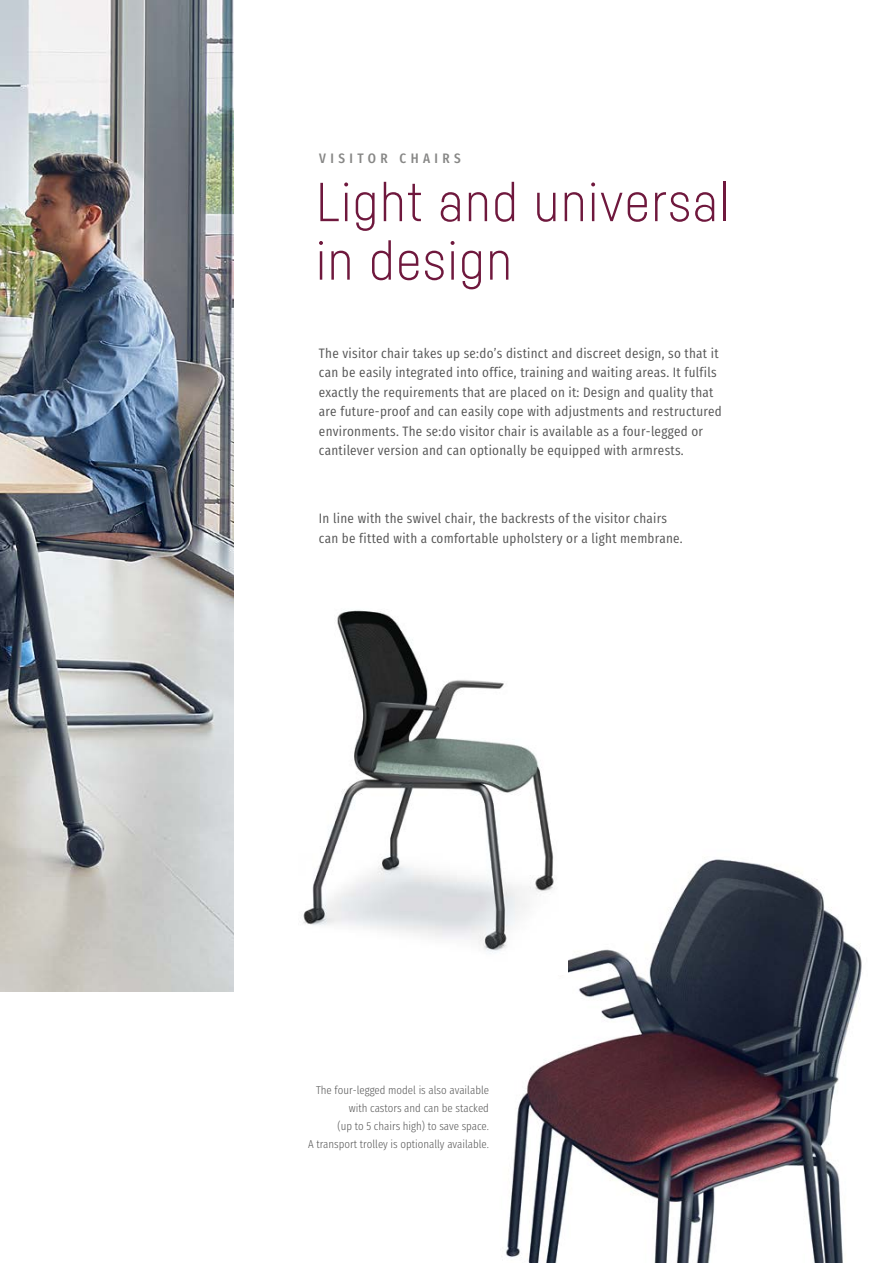
<style>
.page{position:relative;width:893px;height:1263px;background:#fff}
.page>*{position:absolute;margin:0;border:0;box-sizing:border-box;transform-origin:0 0}
.t1{font:300 54px/58.5px "Sedus Sans";letter-spacing:.025em;color:#6f183d}
.t2{font:13.5px/19.5px "Sedus Text Condensed";letter-spacing:.02em;color:#565656}
.t3{font:700 13.5px "Sedus Text Condensed";letter-spacing:.33em;color:#878786}
.t4{font:300 11.25px/18px "Sedus Text Condensed";color:#565656;text-align:right}
</style>
<div class="page">
<img style="left:0;top:0;width:234px;height:991px">
<img style="left:501px;top:857px;width:361px;height:406px">
<img style="left:303px;top:610px;width:264px;height:365px">
<p class="t3" style="left:319px;top:145px;width:143px">VISITOR CHAIRS</p>
<h1 class="t1" style="left:316px;top:171px;width:415px">Light and universal in design</h1>
<p class="t2" style="left:319px;top:342px;width:404px">The visitor chair takes up se:do’s distinct and discreet design, so that it can be easily integrated into office, training and waiting areas. It fulfils exactly the requirements that are placed on it: Design and quality that are future-proof and can easily cope with adjustments and restructured environments. The se:do visitor chair is available as a four-legged or cantilever version and can optionally be equipped with armrests.</p>
<p class="t2" style="left:319px;top:507px;width:365px">In line with the swivel chair, the backrests of the visitor chairs can be fitted with a comfortable upholstery or a light membrane.</p>
<p class="t4" style="left:308px;top:1079px;width:182px">The four-legged model is also available with castors and can be stacked<br>(up to 5 chairs high) to save space.<br>A transport trolley is optionally available.</p>
</div>
